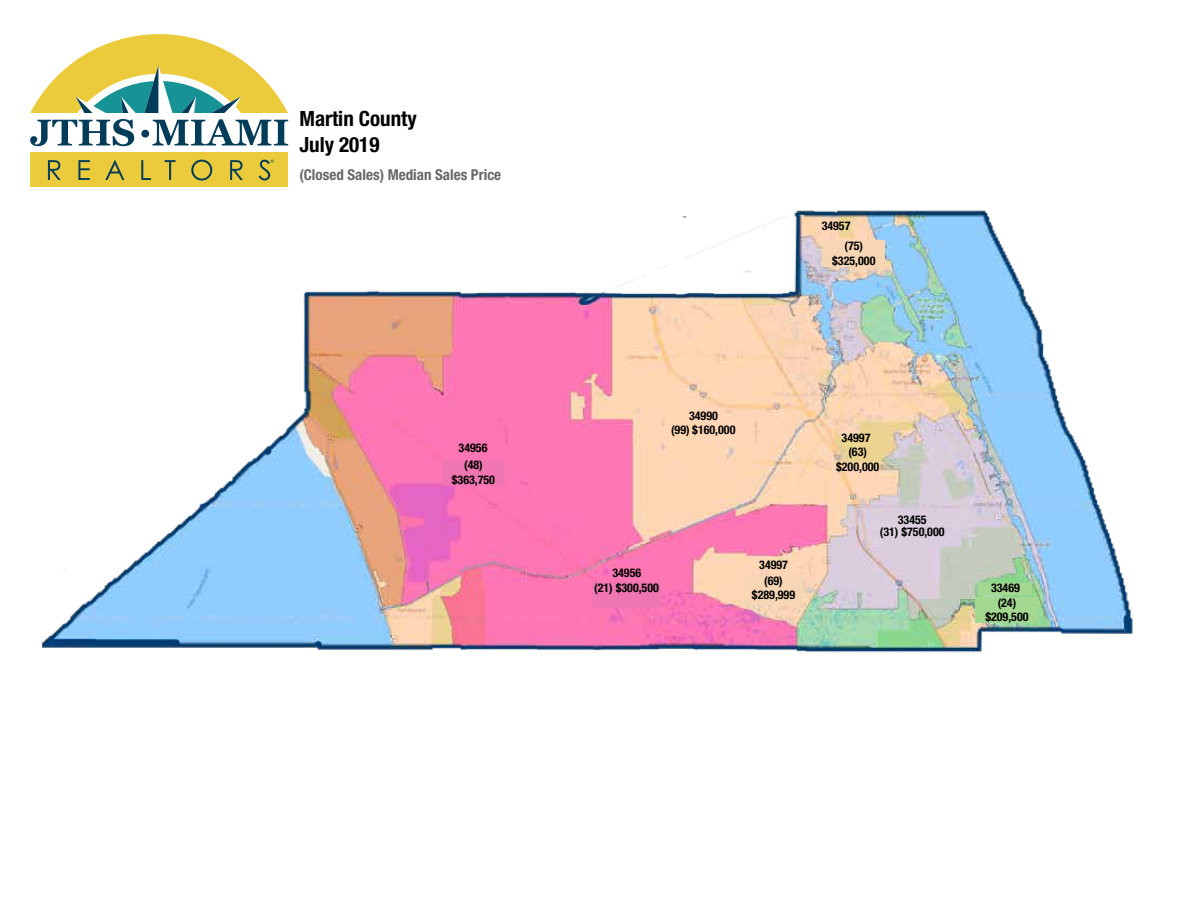
<style>
.page{position:relative;width:1188px;height:918px;background:#fff}
.page>*{position:absolute;margin:0;border:0;box-sizing:border-box;transform-origin:0 0}
.t1{font:700 condensed 21px/25.2px "Helvetica Neue";color:#000}
.t2{font:700 condensed 15px "Helvetica Neue";color:#666767}
.t3{font:700 condensed 12px/14.4px "Helvetica Neue";color:#000;text-align:center}
</style>
<div class="page">
<img style="left:41px;top:210px;width:1092px;height:443px">
<div style="left:30px;top:152px;width:258px;height:34px;background:#ebcb3b"></div>
<svg style="left:30px;top:34px;width:258px;height:79px"></svg>
<svg style="left:30px;top:119px;width:104px;height:27px"></svg>
<svg style="left:141px;top:119px;width:147px;height:26px"></svg>
<svg style="left:48px;top:160px;width:13px;height:20px"></svg>
<svg style="left:78px;top:160px;width:12px;height:20px"></svg>
<svg style="left:105px;top:160px;width:19px;height:20px"></svg>
<svg style="left:141px;top:160px;width:10px;height:20px"></svg>
<svg style="left:165px;top:160px;width:11px;height:20px"></svg>
<svg style="left:191px;top:160px;width:21px;height:20px"></svg>
<svg style="left:230px;top:160px;width:13px;height:20px"></svg>
<svg style="left:259px;top:160px;width:15px;height:20px"></svg>
<div style="left:744px;top:575px;width:59px;height:30px;background:#f7d6b5"></div>
<div style="left:592px;top:582px;width:69px;height:26px;background:#f076b1"></div>
<div style="left:975px;top:598px;width:64px;height:25px;background:#a4d890"></div>
<div style="left:442px;top:460px;width:63px;height:26px;background:#f076b1"></div>
<div style="left:822px;top:241px;width:63px;height:26px;background:#f7d6b5"></div>
<div style="left:979px;top:583px;width:53px;height:12px;background:#a4d890"></div>
<h1 class="t1" style="left:299px;top:106px;width:119px">Martin County<br>July 2019</h1>
<p class="t2" style="left:299px;top:166px;width:203px">(Closed Sales) Median Sales Price</p>
<p class="t3" style="left:459px;top:441px;width:30px">34956</p>
<p class="t3" style="left:452px;top:458px;width:45px">(48) $363,750</p>
<p class="t3" style="left:822px;top:218px;width:30px">34957</p>
<p class="t3" style="left:832px;top:239px;width:45px">(75) $325,000</p>
<p class="t3" style="left:689px;top:408px;width:30px">34990</p>
<p class="t3" style="left:671px;top:423px;width:66px">(99) $160,000</p>
<p class="t3" style="left:612px;top:566px;width:30px">34956</p>
<p class="t3" style="left:594px;top:580px;width:66px">(21) $300,500</p>
<p class="t3" style="left:759px;top:557px;width:30px">34997</p>
<p class="t3" style="left:752px;top:573px;width:45px">(69) $289,999</p>
<p class="t3" style="left:842px;top:431px;width:30px">34997</p>
<p class="t3" style="left:836px;top:445px;width:45px">(63) $200,000</p>
<p class="t3" style="left:898px;top:512px;width:30px">33455</p>
<p class="t3" style="left:880px;top:525px;width:66px">(31) $750,000</p>
<p class="t3" style="left:991px;top:581px;width:30px">33469</p>
<p class="t3" style="left:985px;top:595px;width:45px">(24) $209,500</p>
</div>
